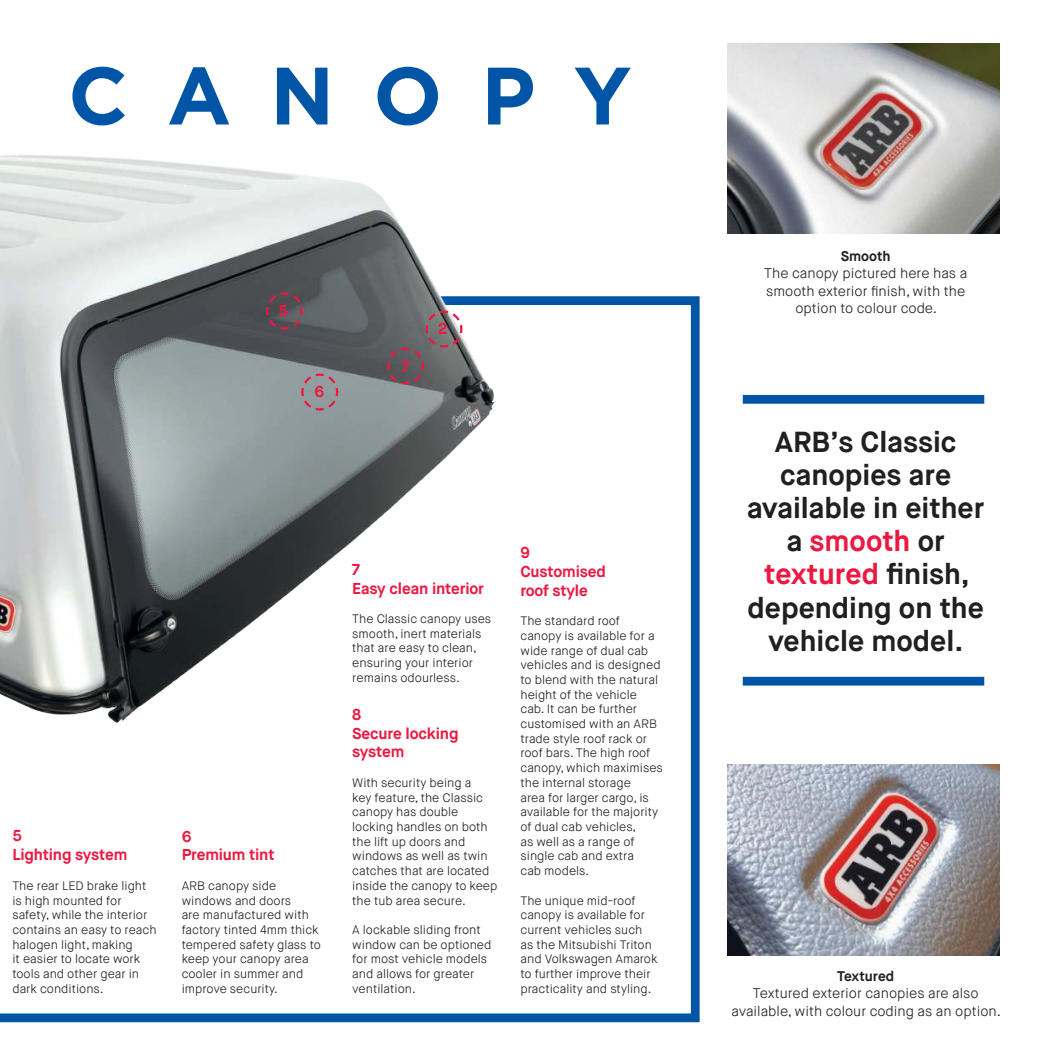
<style>
.page{position:relative;width:1042px;height:1042px;background:#fff}
.page>*{position:absolute;margin:0;border:0;box-sizing:border-box;transform-origin:0 0}
.t1{font:700 81.2px "Gotham";letter-spacing:.48em;color:#0055a6}
.t2{font:700 29.05px/33.1px "Maison Neue";color:#221f1f;text-align:center}
.t3{font:700 15.75px/18.9px "Maison Neue";letter-spacing:-.01em;color:#ed1840}
.t4{font:300 14px/17.5px "Maison Neue";color:#221f1f;text-align:center}
.t5{font:700 14px "Maison Neue";color:#221f1f}
.t6{font:300 12.25px/14.7px "Maison Neue";color:#221f1f}
.s1{color:#ed1840}
</style>
<div class="page">
<svg style="left:0;top:296px;width:699px;height:726px"></svg>
<img style="left:727px;top:43px;width:272px;height:190px">
<img style="left:727px;top:765px;width:272px;height:190px">
<img style="left:0;top:155px;width:533px;height:596px">
<svg style="left:265px;top:291px;width:39px;height:40px;background:#5d4d54"></svg>
<svg style="left:386px;top:309px;width:78px;height:77px;background:#726b6f"></svg>
<svg style="left:300px;top:372px;width:39px;height:40px;background:#998f95"></svg>
<div style="left:743px;top:395px;width:241px;height:9px;background:#0055a6"></div>
<div style="left:743px;top:677px;width:241px;height:8px;background:#0055a6"></div>
<h1 class="t1" style="left:68px;top:59px;width:565px">CANOPY</h1>
<p class="t3" style="left:278px;top:303px;width:11px">5</p>
<p class="t3" style="left:314px;top:384px;width:11px">6</p>
<p class="t3" style="left:401px;top:359px;width:9px">7</p>
<p class="t3" style="left:438px;top:320px;width:11px">2</p>
<p class="t3" style="left:12px;top:828px;width:116px">5<br>Lighting system</p>
<p class="t6" style="left:12px;top:879px;width:146px">The rear LED brake light is high mounted for safety, while the interior contains an easy to reach halogen light, making<br>it easier to locate work tools and other gear in dark conditions.</p>
<p class="t3" style="left:182px;top:828px;width:94px">6<br>Premium tint</p>
<p class="t6" style="left:182px;top:879px;width:141px">ARB canopy side windows and doors<br>are manufactured with factory tinted 4mm thick tempered safety glass to keep your canopy area cooler in summer and improve security.</p>
<p class="t3" style="left:352px;top:561px;width:133px">7<br>Easy clean interior</p>
<p class="t6" style="left:352px;top:612px;width:140px">The Classic canopy uses smooth, inert materials that are easy to clean, ensuring your interior remains odourless.</p>
<p class="t3" style="left:352px;top:706px;width:108px">8<br>Secure locking system</p>
<p class="t6" style="left:352px;top:776px;width:147px">With security being a<br>key feature, the Classic canopy has double locking handles on both the lift up doors and windows as well as twin catches that are located inside the canopy to keep the tub area secure.</p>
<p class="t6" style="left:352px;top:923px;width:141px">A lockable sliding front window can be optioned for most vehicle models and allows for greater ventilation.</p>
<p class="t3" style="left:520px;top:544px;width:87px">9<br>Customised roof style</p>
<p class="t6" style="left:520px;top:615px;width:144px">The standard roof canopy is available for a wide range of dual cab vehicles and is designed to blend with the natural height of the vehicle cab. It can be further customised with an ARB trade style roof rack or roof bars. The high roof canopy, which maximises the internal storage<br>area for larger cargo, is available for the majority of dual cab vehicles,<br>as well as a range of single cab and extra<br>cab models.</p>
<p class="t6" style="left:520px;top:894px;width:139px">The unique mid-roof canopy is available for current vehicles such as the Mitsubishi Triton and Volkswagen Amarok to further improve their practicality and styling.</p>
<p class="t5" style="left:841px;top:250px;width:51px">Smooth</p>
<p class="t4" style="left:764px;top:266px;width:204px">The canopy pictured here has a smooth exterior finish, with the option to colour code.</p>
<h2 class="t2" style="left:747px;top:428px;width:239px">ARB’s Classic canopies are available in either a <span class="s1">smooth</span> or <span class="s1">textured</span> finish, depending on the vehicle model.</h2>
<p class="t5" style="left:837px;top:970px;width:59px">Textured</p>
<p class="t4" style="left:731px;top:986px;width:271px">Textured exterior canopies are also available, with colour coding as an option.</p>
</div>
